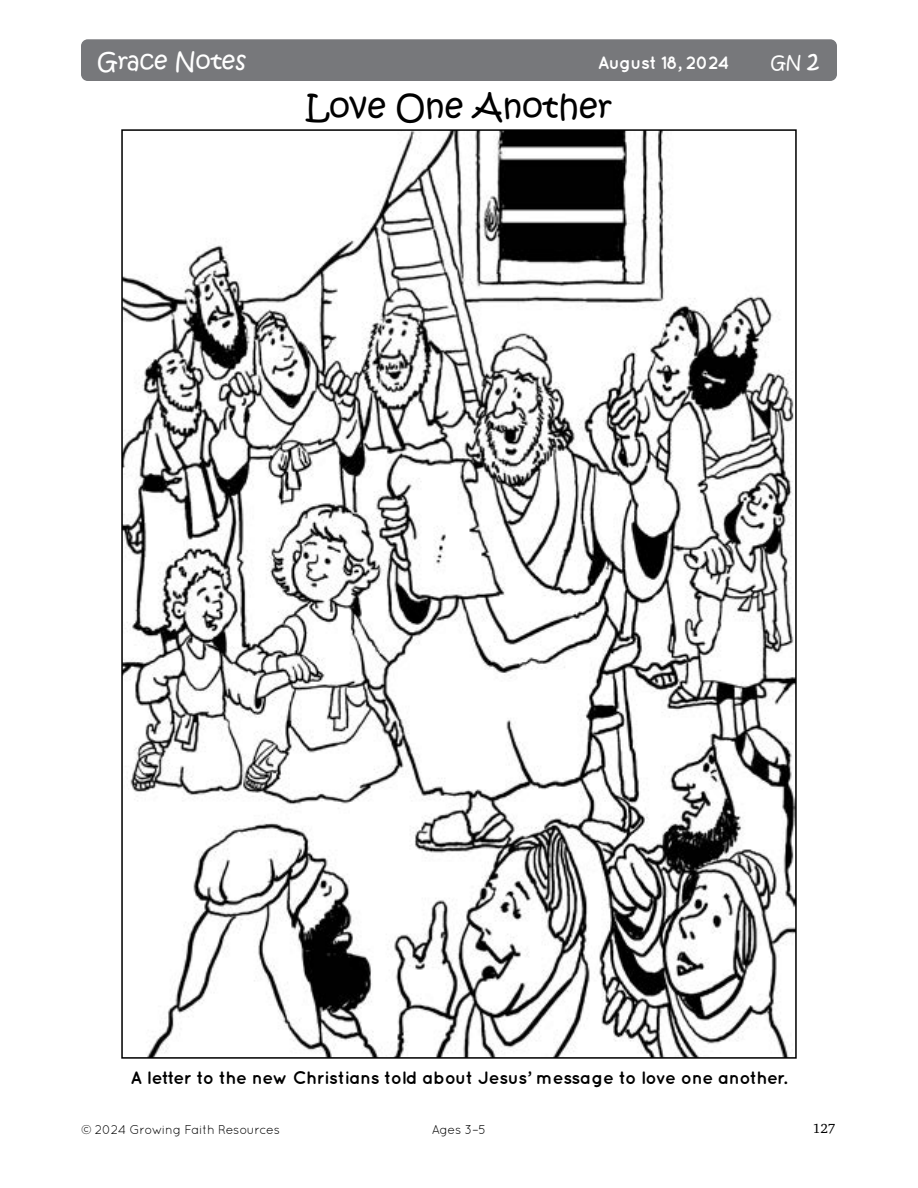
<style>
.page{position:relative;width:918px;height:1188px;background:#fff}
.page>*{position:absolute;margin:0;border:0;box-sizing:border-box;transform-origin:0 0}
.t1{font:33px "Kristen Normal ITC Std";color:#000}
.t2{font:24px "Kristen Normal ITC Std";color:#fff}
.t3{font:700 18px "Quicksand";letter-spacing:-.02em;color:#000}
.t4{font:700 18px "Quicksand";letter-spacing:-.03em;color:#fff}
.t5{font:18px "Kristen Normal ITC Std";color:#fff}
.t6{font:13.5px "Charter ITC Std";color:#000}
.t7{font:12.75px "Quicksand";letter-spacing:-.025em;color:#000}
.s1{font-size:24px}
</style>
<div class="page">
<div style="left:81px;top:39px;width:756px;height:42px;background:#77787b;border-radius:7px"></div>
<img style="left:124px;top:132px;width:670px;height:924px">
<h2 class="t2" style="left:98px;top:46px;width:150px">Grace Notes</h2>
<p class="t4" style="left:598px;top:52px;width:133px">August 18, 2024</p>
<p class="t5" style="left:771px;top:50px;width:50px">GN <span class="s1">2</span></p>
<h1 class="t1" style="left:306px;top:85px;width:308px">Love One Another</h1>
<p class="t3" style="left:131px;top:1067px;width:658px">A letter to the new Christians told about Jesus’ message to love one another.</p>
<p class="t7" style="left:81px;top:1122px;width:201px">© 2024 Growing Faith Resources</p>
<p class="t7" style="left:432px;top:1122px;width:56px">Ages 3–5</p>
<p class="t6" style="left:813px;top:1120px;width:24px">127</p>
</div>
